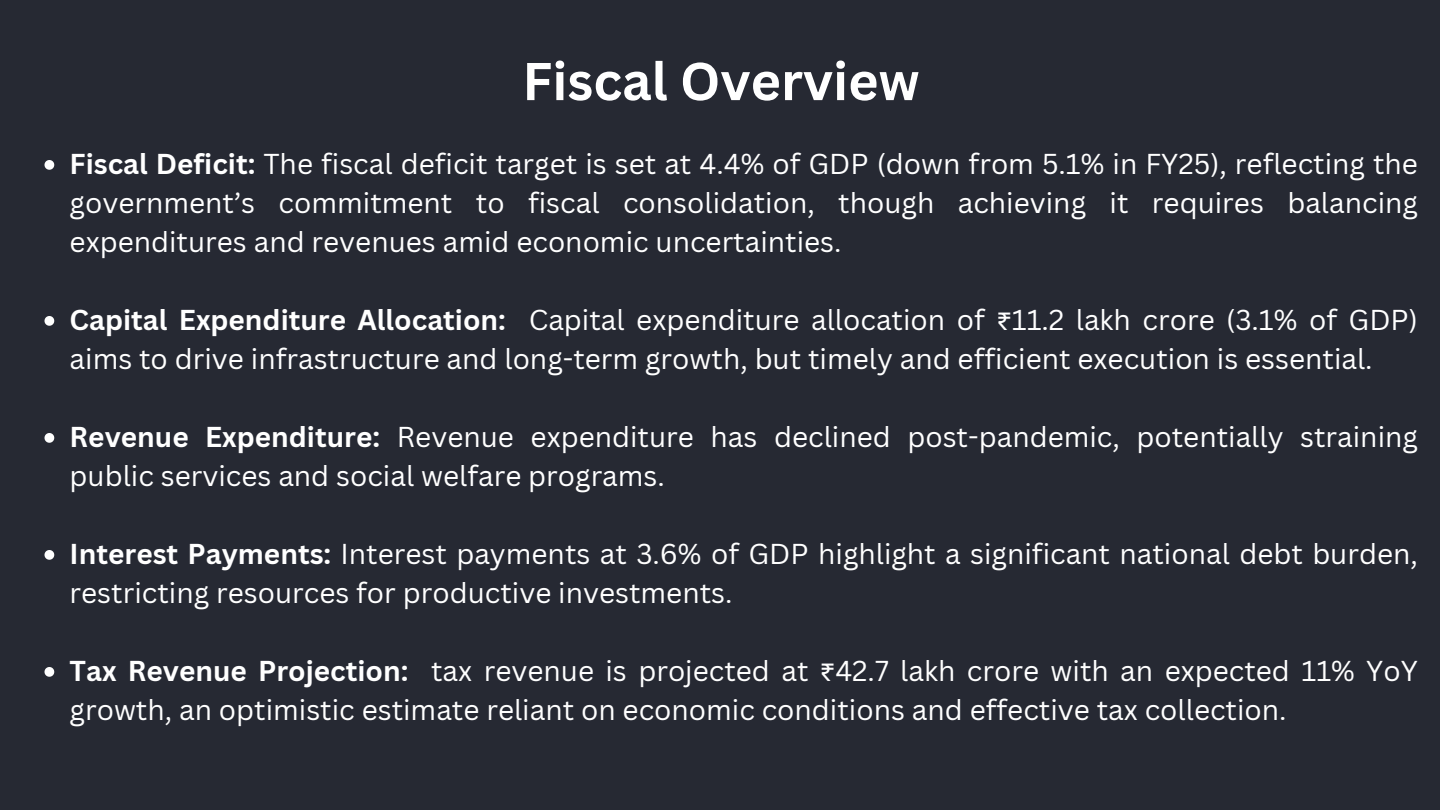
<style>
.page{position:relative;width:1440px;height:810px;background:#262933}
.page>*{position:absolute;margin:0;border:0;box-sizing:border-box;transform-origin:0 0}
.t1{font:700 52px "Canva Sans";color:#fff}
.t2{font:28px/39px "Canva Sans";color:#fff}
.t3{font:700 28px "Canva Sans";color:#fff}
.s1{font-weight:700}
.s2{font-family:"Noto Sans Gurmukhi"}
</style>
<div class="page">
<svg style="left:45px;top:160px;width:9px;height:10px"></svg>
<svg style="left:45px;top:316px;width:9px;height:10px"></svg>
<svg style="left:45px;top:433px;width:9px;height:10px"></svg>
<svg style="left:45px;top:550px;width:9px;height:10px"></svg>
<svg style="left:45px;top:667px;width:9px;height:10px"></svg>
<h1 class="t1" style="left:522px;top:45px;width:399px">Fiscal Overview</h1>
<p class="t2" style="left:70px;top:144px;width:1350px;text-align:justify"><span class="s1">Fiscal Deficit:</span> The fiscal deficit target is set at 4.4% of GDP (down from 5.1% in FY25), reflecting the government’s commitment to fiscal consolidation, though achieving it requires balancing expenditures and revenues amid economic uncertainties.</p>
<p class="t2" style="left:70px;top:300px;width:1350px"><span class="s1">Capital Expenditure Allocation:</span> Capital expenditure allocation of <span class="s2">₹</span>11.2 lakh crore (3.1% of GDP) aims to drive infrastructure and long-term growth, but timely and efficient execution is essential.</p>
<p class="t2" style="left:70px;top:417px;width:1350px"><span class="s1">Revenue Expenditure:</span> Revenue expenditure has declined post-pandemic, potentially straining public services and social welfare programs.</p>
<p class="t2" style="left:70px;top:534px;width:1350px"><span class="s1">Interest Payments:</span> Interest payments at 3.6% of GDP highlight a significant national debt burden,</p>
<p class="t2" style="left:70px;top:573px;width:664px">restricting resources for productive investments.</p>
<p class="t3" style="left:70px;top:651px;width:340px">Tax Revenue Projection:</p>
<p class="t2" style="left:70px;top:651px;width:1350px;text-indent:362px">tax revenue is projected at <span class="s2">₹</span>42.7 lakh crore with an expected 11% YoY growth, an optimistic estimate reliant on economic conditions and effective tax collection.</p>
</div>
